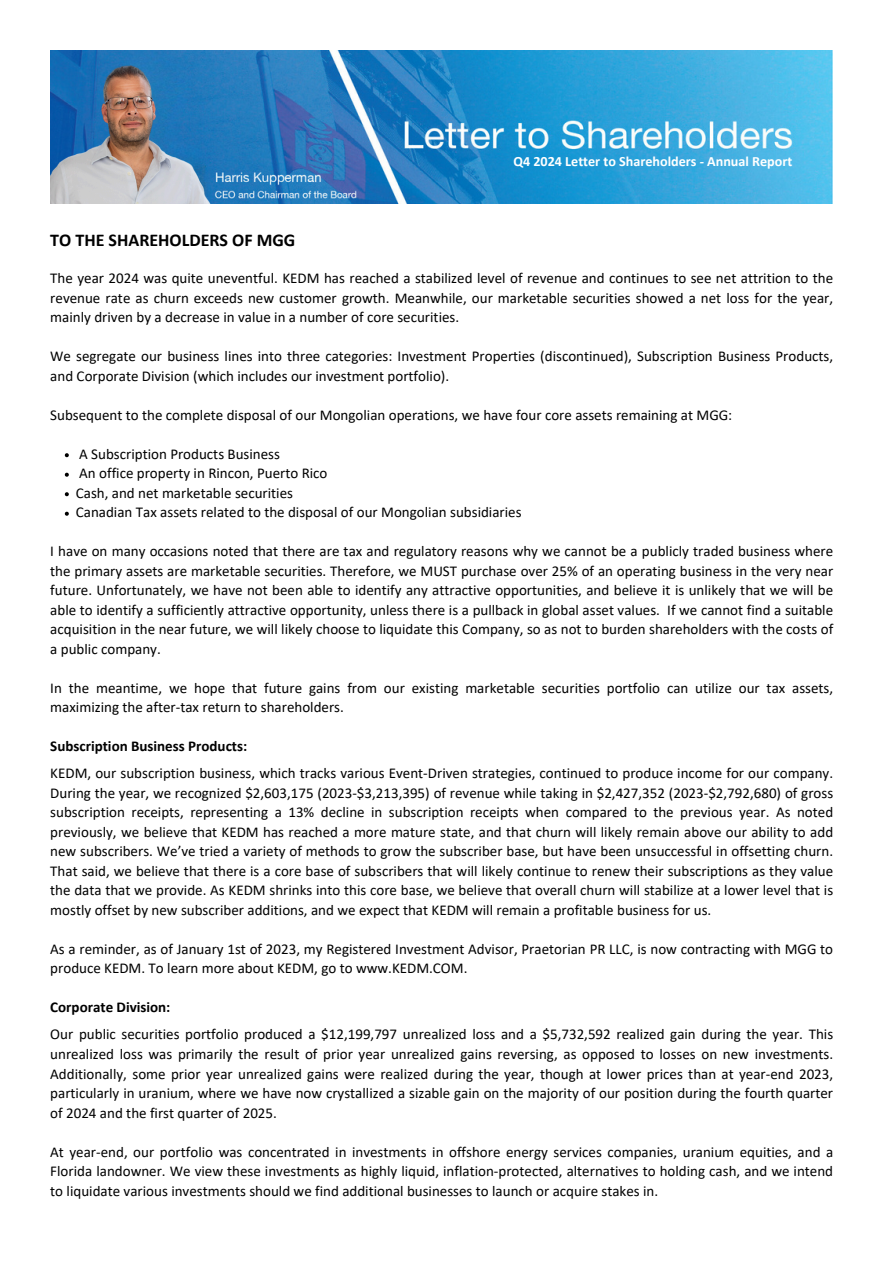
<style>
.page{position:relative;width:894px;height:1264px;background:#fff}
.page>*{position:absolute;margin:0;border:0;box-sizing:border-box;transform-origin:0 0}
.t1{font:700 18px "Calibri";color:#000}
.t2{font:15px/19.5px "Calibri";color:#000;text-align:justify}
.t3{font:700 15px "Calibri";color:#000}
.t4{font:700 14.1px "Calibri";color:#fff}
</style>
<div class="page">
<svg style="left:65px;top:453px;width:4px;height:4px"></svg>
<svg style="left:65px;top:472px;width:4px;height:4px"></svg>
<svg style="left:65px;top:492px;width:4px;height:4px"></svg>
<svg style="left:65px;top:511px;width:4px;height:4px"></svg>
<img style="left:218px;top:51px;width:614px;height:153px">
<img style="left:50px;top:50px;width:168px;height:154px">
<h2 class="t4" style="left:513px;top:155px;width:280px">Q4 2024 Letter to Shareholders - Annual Report</h2>
<p class="t1" style="left:50px;top:232px;width:246px">TO THE SHAREHOLDERS OF MGG</p>
<p class="t2" style="left:50px;top:269px;width:784px">The year 2024 was quite uneventful. KEDM has reached a stabilized level of revenue and continues to see net attrition to the revenue rate as churn exceeds new customer growth. Meanwhile, our marketable securities showed a net loss for the year, mainly driven by a decrease in value in a number of core securities.</p>
<h2 class="t2" style="left:50px;top:347px;width:784px">We segregate our business lines into three categories: Investment Properties (discontinued), Subscription Business Products, and Corporate Division (which includes our investment portfolio).</h2>
<h1 class="t2" style="left:50px;top:406px;width:683px">Subsequent to the complete disposal of our Mongolian operations, we have four core assets remaining at MGG:</h1>
<p class="t2" style="left:79px;top:445px;width:202px">A Subscription Products Business</p>
<p class="t2" style="left:79px;top:464px;width:250px">An office property in Rincon, Puerto Rico</p>
<p class="t2" style="left:76px;top:484px;width:219px">Cash, and net marketable securities</p>
<p class="t2" style="left:76px;top:503px;width:447px">Canadian Tax assets related to the disposal of our Mongolian subsidiaries</p>
<p class="t2" style="left:50px;top:542px;width:784px">I have on many occasions noted that there are tax and regulatory reasons why we cannot be a publicly traded business where the primary assets are marketable securities. Therefore, we MUST purchase over 25% of an operating business in the very near future. Unfortunately, we have not been able to identify any attractive opportunities, and believe it is unlikely that we will be able to identify a sufficiently attractive opportunity, unless there is a pullback in global asset values. If we cannot find a suitable acquisition in the near future, we will likely choose to liquidate this Company, so as not to burden shareholders with the costs of a public company.</p>
<p class="t2" style="left:50px;top:679px;width:784px">In the meantime, we hope that future gains from our existing marketable securities portfolio can utilize our tax assets, maximizing the after-tax return to shareholders.</p>
<p class="t3" style="left:50px;top:740px;width:198px">Subscription Business Products:</p>
<p class="t2" style="left:50px;top:764px;width:784px">KEDM, our subscription business, which tracks various Event-Driven strategies, continued to produce income for our company.<br>During the year, we recognized $2,603,175 (2023-$3,213,395) of revenue while taking in $2,427,352 (2023-$2,792,680) of gross subscription receipts, representing a 13% decline in subscription receipts when compared to the previous year. As noted previously, we believe that KEDM has reached a more mature state, and that churn will likely remain above our ability to add new subscribers. We’ve tried a variety of methods to grow the subscriber base, but have been unsuccessful in offsetting churn.<br>That said, we believe that there is a core base of subscribers that will likely continue to renew their subscriptions as they value the data that we provide. As KEDM shrinks into this core base, we believe that overall churn will stabilize at a lower level that is mostly offset by new subscriber additions, and we expect that KEDM will remain a profitable business for us.</p>
<p class="t2" style="left:50px;top:940px;width:784px">As a reminder, as of January 1st of 2023, my Registered Investment Advisor, Praetorian PR LLC, is now contracting with MGG to produce KEDM. To learn more about KEDM, go to www.KEDM.COM.</p>
<h2 class="t3" style="left:50px;top:1001px;width:122px">Corporate Division:</h2>
<p class="t2" style="left:50px;top:1025px;width:784px">Our public securities portfolio produced a $12,199,797 unrealized loss and a $5,732,592 realized gain during the year. This unrealized loss was primarily the result of prior year unrealized gains reversing, as opposed to losses on new investments.<br>Additionally, some prior year unrealized gains were realized during the year, though at lower prices than at year-end 2023, particularly in uranium, where we have now crystallized a sizable gain on the majority of our position during the fourth quarter of 2024 and the first quarter of 2025.</p>
<p class="t2" style="left:50px;top:1142px;width:784px">At year-end, our portfolio was concentrated in investments in offshore energy services companies, uranium equities, and a Florida landowner. We view these investments as highly liquid, inflation-protected, alternatives to holding cash, and we intend to liquidate various investments should we find additional businesses to launch or acquire stakes in.</p>
</div>
